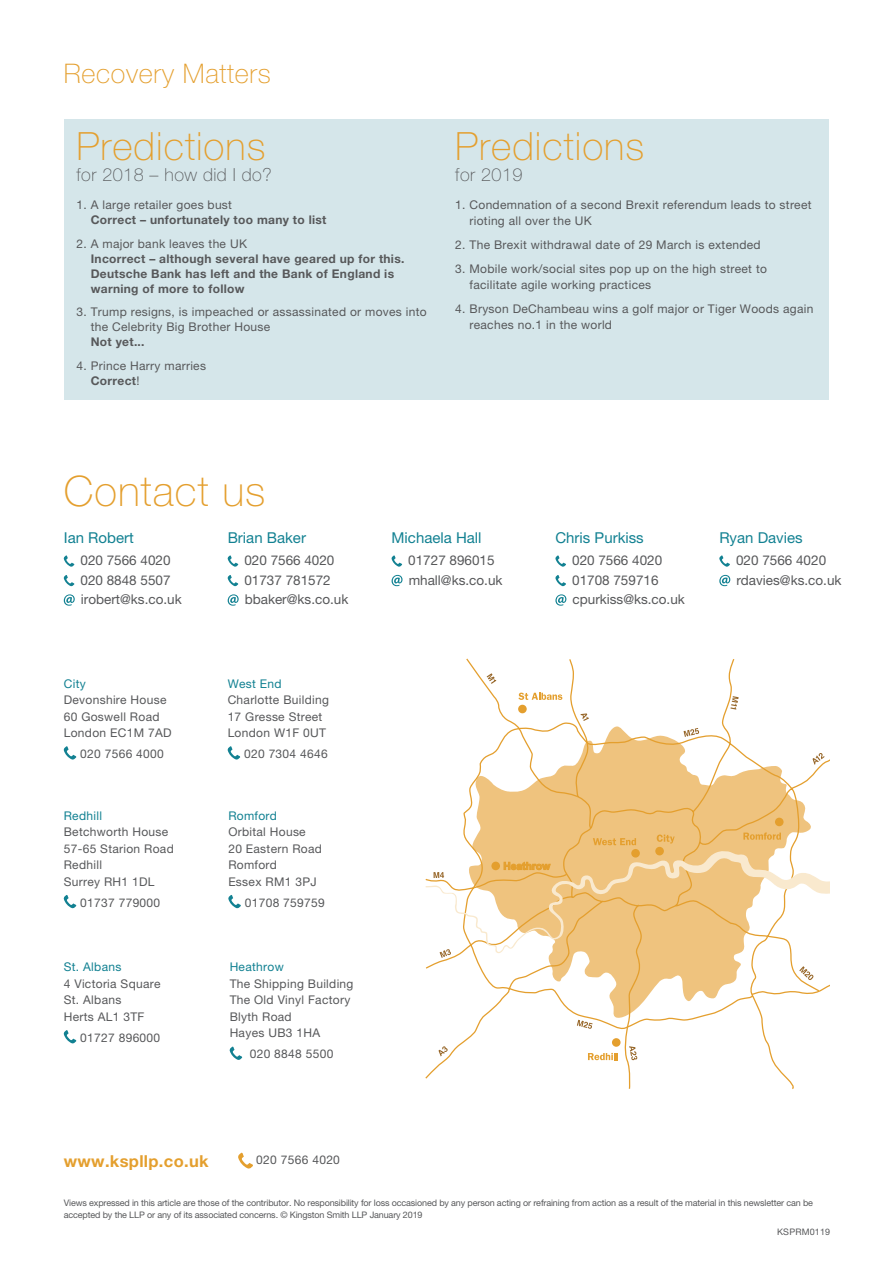
<style>
.page{position:relative;width:893px;height:1263px;background:#fff}
.page>*{position:absolute;margin:0;border:0;box-sizing:border-box;transform-origin:0 0}
.t1{font:100 42px "Helvetica Neue LT Pro";letter-spacing:.025em;color:#e49f2e}
.t2{font:100 39px "Helvetica Neue LT Pro";letter-spacing:.025em;color:#e49f2e}
.t3{font:100 27px "Helvetica Neue LT Pro";letter-spacing:.025em;color:#e49f2e}
.t4{font:100 18px "Helvetica Neue LT Pro";letter-spacing:.025em;color:#57585a}
.t5{font:700 16.5px "Helvetica Neue LT Pro";letter-spacing:.02em;color:#e49f2e}
.t6{font:15px "Helvetica Neue LT Pro";color:#128192}
.t7{font:13.5px/19.5px "Helvetica Neue LT Pro";color:#57585a}
.t8{font:12px/16.5px "Helvetica Neue LT Pro";letter-spacing:.025em;color:#57585a}
.t9{font:700 12px/15px "Helvetica Neue LT Pro";letter-spacing:.025em;color:#57585a}
.t10{font:12px "Helvetica Neue LT Pro";letter-spacing:.025em;color:#128192}
.t11{font:700 10.2px "Arial";letter-spacing:.005em;color:#e49f2e}
.t12{font:9px/12px "Helvetica Neue LT Pro";letter-spacing:-.015em;color:#57585a}
.t13{font:9px "Helvetica Neue LT Pro";letter-spacing:.02em;color:#57585a}
.s1{font-weight:700}
</style>
<div class="page">
<svg style="left:238px;top:1152px;width:15px;height:17px"></svg>
<svg style="left:64px;top:555px;width:11px;height:12px"></svg>
<svg style="left:64px;top:575px;width:11px;height:11px"></svg>
<svg style="left:64px;top:594px;width:11px;height:12px"></svg>
<svg style="left:227px;top:555px;width:11px;height:12px"></svg>
<svg style="left:227px;top:575px;width:11px;height:11px"></svg>
<svg style="left:228px;top:594px;width:11px;height:12px"></svg>
<svg style="left:391px;top:555px;width:11px;height:12px"></svg>
<svg style="left:392px;top:575px;width:10px;height:11px"></svg>
<svg style="left:555px;top:555px;width:11px;height:12px"></svg>
<svg style="left:555px;top:575px;width:11px;height:11px"></svg>
<svg style="left:555px;top:594px;width:11px;height:12px"></svg>
<svg style="left:719px;top:555px;width:11px;height:12px"></svg>
<svg style="left:719px;top:575px;width:11px;height:11px"></svg>
<svg style="left:64px;top:746px;width:13px;height:14px"></svg>
<svg style="left:64px;top:895px;width:13px;height:13px"></svg>
<svg style="left:64px;top:1030px;width:13px;height:13px"></svg>
<svg style="left:229px;top:1046px;width:13px;height:14px"></svg>
<svg style="left:228px;top:895px;width:13px;height:13px"></svg>
<svg style="left:227px;top:746px;width:13px;height:14px"></svg>
<div style="left:64px;top:119px;width:765px;height:281px;background:#d5e6ea"></div>
<svg style="left:425px;top:658px;width:404px;height:431px"></svg>
<svg style="left:580px;top:713px;width:9px;height:8px"></svg>
<svg style="left:683px;top:728px;width:16px;height:9px"></svg>
<svg style="left:730px;top:696px;width:9px;height:14px"></svg>
<svg style="left:812px;top:753px;width:13px;height:12px"></svg>
<svg style="left:799px;top:966px;width:14px;height:14px"></svg>
<svg style="left:629px;top:1046px;width:8px;height:14px"></svg>
<svg style="left:577px;top:1020px;width:16px;height:9px"></svg>
<svg style="left:438px;top:1046px;width:10px;height:10px"></svg>
<svg style="left:487px;top:673px;width:9px;height:11px"></svg>
<div style="left:518px;top:705px;width:9px;height:8px;background:#e49f2e;border-radius:50%"></div>
<div style="left:775px;top:818px;width:8px;height:8px;background:#e49f2e;border-radius:50%"></div>
<div style="left:612px;top:1038px;width:8px;height:9px;background:#e49f2e;border-radius:50%"></div>
<svg style="left:518px;top:693px;width:44px;height:7px"></svg>
<svg style="left:588px;top:1053px;width:30px;height:7px"></svg>
<svg style="left:426px;top:832px;width:403px;height:126px"></svg>
<h3 class="t3" style="left:64px;top:58px;width:208px">Recovery Matters</h3>
<h2 class="t2" style="left:77px;top:124px;width:190px">Predictions</h2>
<h3 class="t4" style="left:77px;top:164px;width:197px">for 2018 – how did I do?</h3>
<p class="t8" style="left:77px;top:196px;width:157px">1. A large retailer goes bust</p>
<p class="t9" style="left:91px;top:212px;width:237px">Correct – unfortunately too many to list</p>
<p class="t8" style="left:77px;top:235px;width:172px">2. A major bank leaves the UK</p>
<p class="t9" style="left:91px;top:251px;width:315px">Incorrect – although several have geared up for this.<br>Deutsche Bank has left and the Bank of England is warning of more to follow</p>
<p class="t8" style="left:91px;top:304px;width:337px;line-height:15px;text-indent:-14px">3. Trump resigns, is impeached or assassinated or moves into the Celebrity Big Brother House</p>
<p class="t9" style="left:91px;top:334px;width:55px">Not yet...</p>
<p class="t8" style="left:91px;top:358px;width:117px;line-height:15px;text-indent:-14px">4. Prince Harry marries<br><span class="s1">Correct</span>!</p>
<h2 class="t2" style="left:455px;top:124px;width:190px">Predictions</h2>
<h3 class="t4" style="left:455px;top:164px;width:69px">for 2019</h3>
<p class="t8" style="left:469px;top:197px;width:344px;line-height:15.8px;text-indent:-14px">1. Condemnation of a second Brexit referendum leads to street rioting all over the UK</p>
<p class="t8" style="left:455px;top:236px;width:307px">2. The Brexit withdrawal date of 29 March is extended</p>
<p class="t8" style="left:469px;top:261px;width:299px;line-height:15.8px;text-indent:-14px">3. Mobile work/social sites pop up on the high street to facilitate agile working practices</p>
<p class="t8" style="left:469px;top:301px;width:345px;line-height:15.8px;text-indent:-14px">4. Bryson DeChambeau wins a golf major or Tiger Woods again reaches no.1 in the world</p>
<h1 class="t1" style="left:64px;top:467px;width:203px">Contact us</h1>
<p class="t6" style="left:64px;top:529px;width:72px">Ian Robert</p>
<p class="t7" style="left:81px;top:550px;width:103px">020 7566 4020<br>020 8848 5507 irobert@ks.co.uk</p>
<p class="t10" style="left:64px;top:676px;width:24px">City</p>
<p class="t8" style="left:64px;top:691px;width:109px">Devonshire House<br>60 Goswell Road<br>London EC1M 7AD</p>
<p class="t8" style="left:80px;top:745px;width:85px">020 7566 4000</p>
<p class="t10" style="left:64px;top:808px;width:40px">Redhill</p>
<p class="t8" style="left:64px;top:823px;width:112px">Betchworth House<br>57-65 Starion Road<br>Redhill<br>Surrey RH1 1DL</p>
<p class="t8" style="left:80px;top:894px;width:82px">01737 779000</p>
<p class="t10" style="left:64px;top:960px;width:59px">St. Albans</p>
<p class="t8" style="left:64px;top:975px;width:98px">4 Victoria Square<br>St. Albans<br>Herts AL1 3TF</p>
<p class="t8" style="left:80px;top:1029px;width:82px">01727 896000</p>
<p class="t6" style="left:228px;top:529px;width:80px">Brian Baker</p>
<p class="t7" style="left:244px;top:550px;width:105px">020 7566 4020<br>01737 781572 bbaker@ks.co.uk</p>
<p class="t10" style="left:228px;top:676px;width:55px">West End</p>
<p class="t8" style="left:228px;top:691px;width:103px">Charlotte Building<br>17 Gresse Street<br>London W1F 0UT</p>
<p class="t8" style="left:244px;top:745px;width:85px">020 7304 4646</p>
<p class="t10" style="left:228px;top:808px;width:50px">Romford</p>
<p class="t8" style="left:228px;top:823px;width:95px">Orbital House<br>20 Eastern Road<br>Romford<br>Essex RM1 3PJ</p>
<p class="t8" style="left:245px;top:894px;width:82px">01708 759759</p>
<p class="t10" style="left:230px;top:960px;width:56px">Heathrow</p>
<p class="t8" style="left:230px;top:975px;width:125px">The Shipping Building<br>The Old Vinyl Factory<br>Blyth Road<br>Hayes UB3 1HA</p>
<p class="t8" style="left:250px;top:1045px;width:85px">020 8848 5500</p>
<h3 class="t5" style="left:64px;top:1150px;width:146px">www.kspllp.co.uk</h3>
<p class="t8" style="left:256px;top:1152px;width:85px">020 7566 4020</p>
<p class="t6" style="left:392px;top:529px;width:91px">Michaela Hall</p>
<p class="t7" style="left:408px;top:550px;width:96px">01727 896015 mhall@ks.co.uk</p>
<p class="t6" style="left:555px;top:529px;width:90px">Chris Purkiss</p>
<p class="t7" style="left:572px;top:550px;width:114px">020 7566 4020<br>01708 759716 cpurkiss@ks.co.uk</p>
<p class="t6" style="left:719px;top:529px;width:85px">Ryan Davies</p>
<p class="t7" style="left:736px;top:550px;width:107px">020 7566 4020 rdavies@ks.co.uk</p>
<p class="t11" style="left:503px;top:859px;width:48px">Heathrow</p>
<p class="t12" style="left:64px;top:1197px;width:751px">Views expressed in this article are those of the contributor. No responsibility for loss occasioned by any person acting or refraining from action as a result of the material in this newsletter can be accepted by the LLP or any of its associated concerns. © Kingston Smith LLP January 2019</p>
<p class="t13" style="left:777px;top:1227px;width:55px">KSPRM0119</p>
</div>
